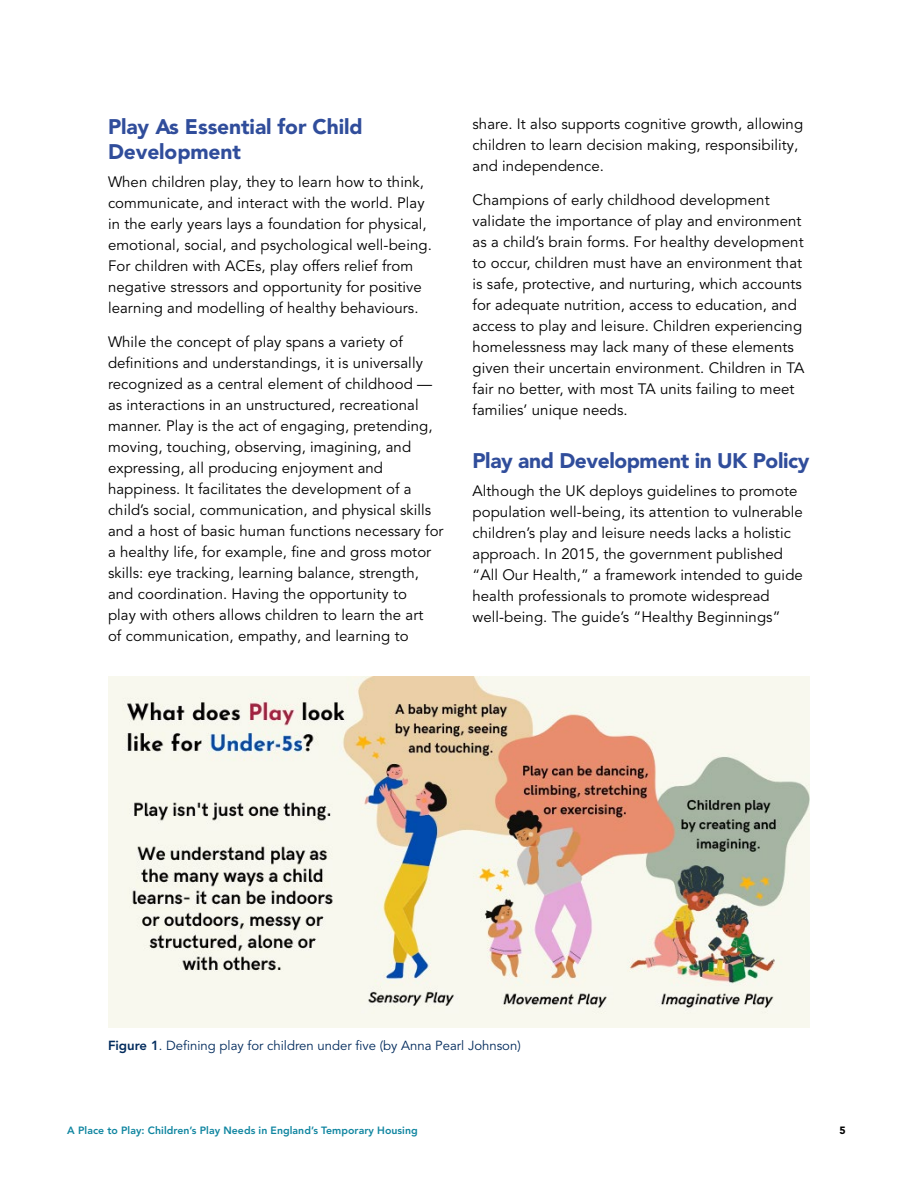
<style>
.page{position:relative;width:918px;height:1188px;background:#fff}
.page>*{position:absolute;margin:0;border:0;box-sizing:border-box;transform-origin:0 0}
.t1{font:900 21px/25.5px "Avenir LT Pro";letter-spacing:-.005em;color:#304d9b}
.t2{font:15px/21px "Avenir LT Pro";letter-spacing:.005em;color:#000}
.t3{font:13.2px "Avenir LT Pro";color:#002a5c}
.t4{font:800 10.5px "Avenir LT Pro";letter-spacing:.005em;color:#0f85a0}
.t5{font:900 10.5px "Avenir LT Pro";color:#000}
.s1{font-weight:800}
</style>
<div class="page">
<img style="left:108px;top:676px;width:702px;height:351px">
<h1 class="t1" style="left:108px;top:113px;width:256px">Play As Essential for Child<br>Development</h1>
<p class="t2" style="left:108px;top:171px;width:325px">When children play, they to learn how to think, communicate, and interact with the world. Play in the early years lays a foundation for physical, emotional, social, and psychological well-being.<br>For children with ACEs, play offers relief from negative stressors and opportunity for positive learning and modelling of healthy behaviours.</p>
<p class="t2" style="left:108px;top:332px;width:337px">While the concept of play spans a variety of definitions and understandings, it is universally recognized as a central element of childhood — as interactions in an unstructured, recreational manner. Play is the act of engaging, pretending, moving, touching, observing, imagining, and expressing, all producing enjoyment and happiness. It facilitates the development of a child’s social, communication, and physical skills and a host of basic human functions necessary for a healthy life, for example, fine and gross motor skills: eye tracking, learning balance, strength, and coordination. Having the opportunity to<br>play with others allows children to learn the art<br>of communication, empathy, and learning to</p>
<p class="t2" style="left:472px;top:114px;width:332px">share. It also supports cognitive growth, allowing children to learn decision making, responsibility, and independence.</p>
<p class="t2" style="left:472px;top:190px;width:334px">Champions of early childhood development validate the importance of play and environment as a child’s brain forms. For healthy development to occur, children must have an environment that is safe, protective, and nurturing, which accounts for adequate nutrition, access to education, and access to play and leisure. Children experiencing homelessness may lack many of these elements given their uncertain environment. Children in TA fair no better, with most TA units failing to meet families’ unique needs.</p>
<h1 class="t1" style="left:472px;top:448px;width:338px">Play and Development in UK Policy</h1>
<p class="t2" style="left:472px;top:480px;width:332px">Although the UK deploys guidelines to promote population well-being, its attention to vulnerable children’s play and leisure needs lacks a holistic approach. In 2015, the government published “All Our Health,” a framework intended to guide health professionals to promote widespread well-being. The guide’s “Healthy Beginnings”</p>
<p class="t3" style="left:108px;top:1037px;width:414px"><span class="s1">Figure 1</span>. Defining play for children under five (by Anna Pearl Johnson)</p>
<p class="t4" style="left:67px;top:1125px;width:352px">A Place to Play: Children’s Play Needs in England’s Temporary Housing</p>
<p class="t5" style="left:840px;top:1124px;width:8px">5</p>
</div>
